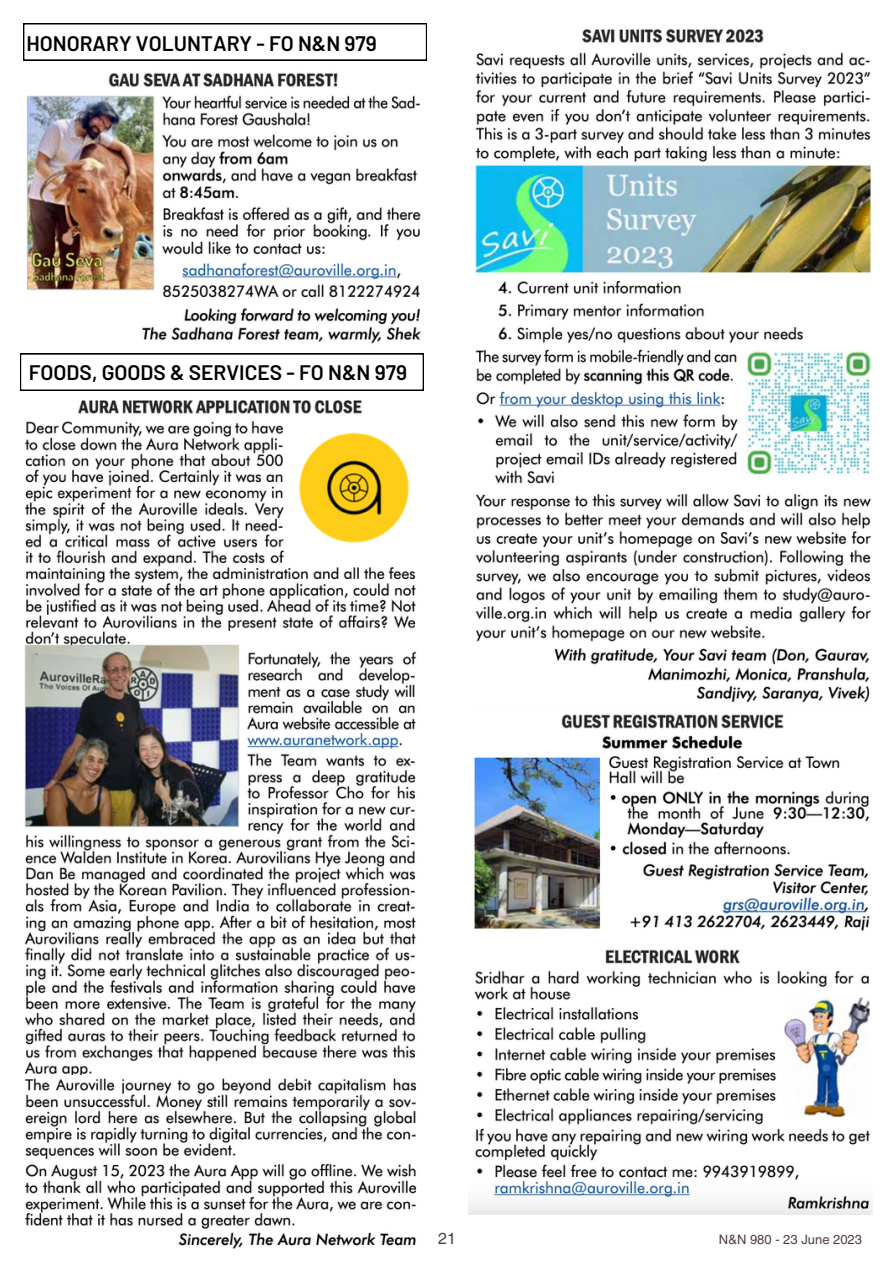
<style>
.page{position:relative;width:893px;height:1264px;background:#fff}
.page>*{position:absolute;margin:0;border:0;box-sizing:border-box;transform-origin:0 0}
.t1{font:600 21px "Barlow";color:#000}
.t2{font:16.05px "Helvetica LT Pro";color:#4e3e41}
.t3{font:13.05px "Helvetica LT Pro";color:#4e3e41}
</style>
<div class="page">
<svg style="left:23px;top:23px;width:404px;height:37px"></svg>
<img style="left:27px;top:73px;width:394px;height:271px">
<img style="left:24px;top:400px;width:393px;height:675px">
<svg style="left:20px;top:353px;width:404px;height:37px"></svg>
<img style="left:25px;top:1078px;width:392px;height:171px">
<img style="left:469px;top:29px;width:404px;height:1185px">
<p class="t1" style="left:26px;top:30px;width:352px">HONORARY VOLUNTARY - FO N&amp;N 979</p>
<p class="t1" style="left:29px;top:359px;width:380px">FOODS, GOODS &amp; SERVICES - FO N&amp;N 979</p>
<p class="t2" style="left:438px;top:1232px;width:19px">21</p>
<p class="t3" style="left:718px;top:1234px;width:145px">N&amp;N 980 - 23 June 2023</p>
</div>
